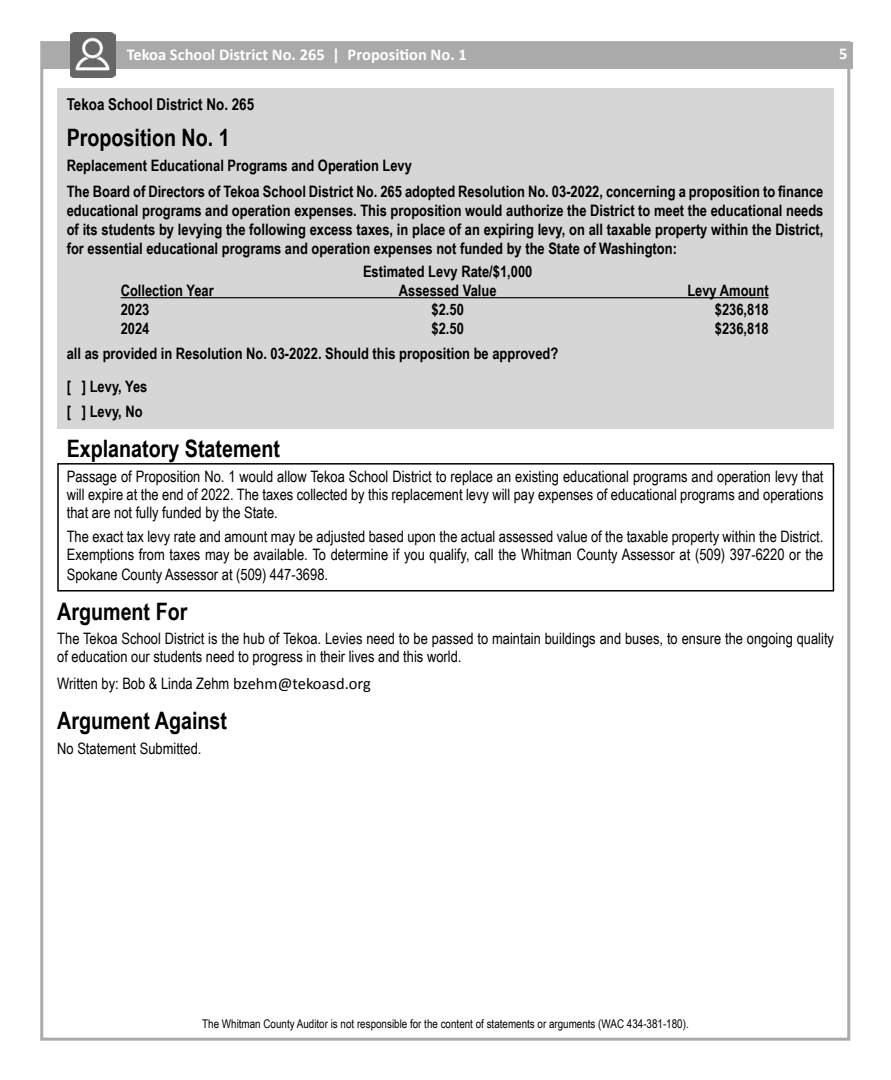
<style>
.page{position:relative;width:891px;height:1080px;background:#fff}
.page>*{position:absolute;margin:0;border:0;box-sizing:border-box;transform-origin:0 0}
.t1{font:700 24px "Arial Narrow";color:#000}
.t2{font:700 16.5px "Calibri";color:#fff}
.t3{font:700 16.35px "Arial Narrow";color:#000}
.t4{font:15.75px/18px "Arial Narrow";color:#000}
.t5{font:700 15.75px/18.9px "Arial Narrow";color:#000}
.t6{font:12px "Arial Narrow";color:#000}
.s1{font-family:"Calibri";font-size:16.5px}
</style>
<div class="page">
<div style="left:43px;top:42px;width:809px;height:27px;background:#aaa"></div>
<svg style="left:115px;top:34px;width:1px;height:43px"></svg>
<img style="left:70px;top:32px;width:45px;height:46px">
<div style="left:57px;top:89px;width:777px;height:340px;background:#d6d6d6"></div>
<div style="left:57px;top:463px;width:777px;height:129px;border:2px solid #000"></div>
<hr style="left:121px;top:297px;width:648px;height:1px;background:#000">
<p class="t2" style="left:127px;top:44px;width:342px">Tekoa School District No. 265 | Proposition No. 1</p>
<p class="t2" style="left:839px;top:43px;width:10px">5</p>
<p class="t3" style="left:67px;top:92px;width:189px">Tekoa School District No. 265</p>
<h1 class="t1" style="left:67px;top:119px;width:164px">Proposition No. 1</h1>
<p class="t5" style="left:67px;top:152px;width:758px;line-height:25.7px">Replacement Educational Programs and Operation Levy<br>The Board of Directors of Tekoa School District No. 265 adopted Resolution No. 03-2022, concerning a proposition to finance</p>
<p class="t5" style="left:67px;top:200px;width:758px;text-align:justify">educational programs and operation expenses. This proposition would authorize the District to meet the educational needs of its students by levying the following excess taxes, in place of an expiring levy, on all taxable property within the District, for essential educational programs and operation expenses not funded by the State of Washington:</p>
<p class="t5" style="left:363px;top:261px;width:171px">Estimated Levy Rate/$1,000</p>
<p class="t5" style="left:121px;top:280px;width:95px">Collection Year</p>
<p class="t5" style="left:399px;top:280px;width:99px">Assessed Value</p>
<p class="t5" style="left:687px;top:280px;width:83px">Levy Amount</p>
<p class="t5" style="left:121px;top:299px;width:30px">2023</p>
<p class="t5" style="left:432px;top:299px;width:34px">$2.50</p>
<p class="t5" style="left:715px;top:299px;width:55px">$236,818</p>
<p class="t5" style="left:121px;top:318px;width:30px">2024</p>
<p class="t5" style="left:432px;top:318px;width:34px">$2.50</p>
<p class="t5" style="left:715px;top:318px;width:55px">$236,818</p>
<p class="t5" style="left:67px;top:337px;width:493px;line-height:32.4px">all as provided in Resolution No. 03-2022. Should this proposition be approved? [ ] Levy, Yes</p>
<p class="t5" style="left:67px;top:402px;width:77px">[ ] Levy, No</p>
<h1 class="t1" style="left:67px;top:430px;width:215px">Explanatory Statement</h1>
<p class="t4" style="left:67px;top:467px;width:758px;text-align:justify">Passage of Proposition No. 1 would allow Tekoa School District to replace an existing educational programs and operation levy that will expire at the end of 2022. The taxes collected by this replacement levy will pay expenses of educational programs and operations that are not fully funded by the State.</p>
<p class="t4" style="left:67px;top:527px;width:758px">The exact tax levy rate and amount may be adjusted based upon the actual assessed value of the taxable property within the District.<br>Exemptions from taxes may be available. To determine if you qualify, call the Whitman County Assessor at (509) 397-6220 or the</p>
<p class="t4" style="left:67px;top:565px;width:263px">Spokane County Assessor at (509) 447-3698.</p>
<h1 class="t1" style="left:57px;top:593px;width:132px">Argument For</h1>
<p class="t4" style="left:57px;top:629px;width:778px">The Tekoa School District is the hub of Tekoa. Levies need to be passed to maintain buildings and buses, to ensure the ongoing quality of education our students need to progress in their lives and this world.</p>
<p class="t4" style="left:57px;top:674px;width:315px">Written by: Bob &amp; Linda Zehm <span class="s1">bzehm@tekoasd.org</span></p>
<h1 class="t1" style="left:57px;top:703px;width:171px">Argument Against</h1>
<p class="t4" style="left:57px;top:739px;width:146px">No Statement Submitted.</p>
<p class="t6" style="left:202px;top:1015px;width:488px">The Whitman County Auditor is not responsible for the content of statements or arguments (WAC 434-381-180).</p>
</div>
